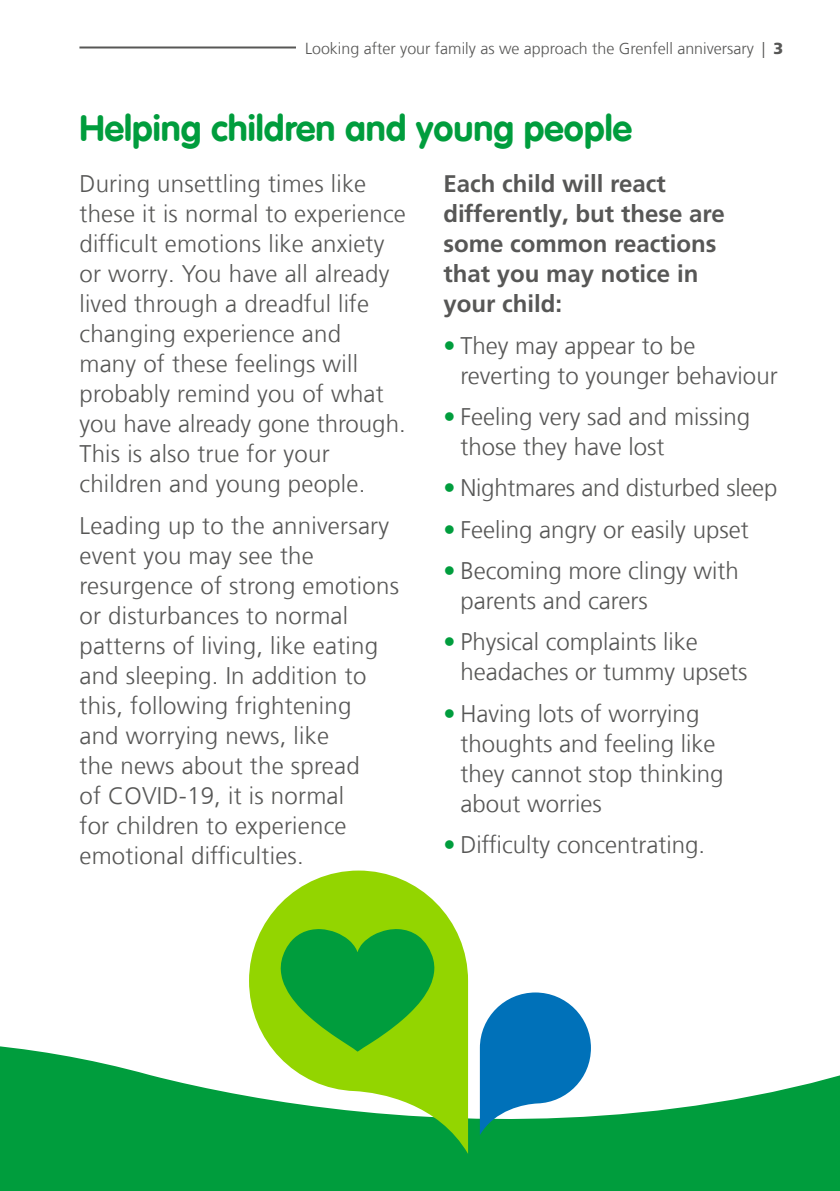
<style>
.page{position:relative;width:840px;height:1191px;background:#fff}
.page>*{position:absolute;margin:0;border:0;box-sizing:border-box;transform-origin:0 0}
.t1{font:700 36px "VAG Rounded LT Com";color:#009d3d}
.t2{font:300 24px/30px "Frutiger LT Com";letter-spacing:.01em;color:#575756}
.t3{font:700 24px/30px "Frutiger LT Com";color:#575756}
.t4{font:300 24px "Frutiger LT Com";letter-spacing:-.01em;color:#575756}
.t5{font:300 16px "Frutiger LT Com";color:#575756}
.s1{font-weight:900}
.s2{font-family:"VAG Rounded LT Com";font-weight:100;color:#009d3d}
</style>
<div class="page">
<hr style="left:79px;top:46px;width:217px;height:2px;background:#575756">
<svg style="left:0;top:979px;width:839px;height:212px;fill:#009d3d"></svg>
<svg style="left:249px;top:870px;width:219px;height:283px;fill:#93d500"></svg>
<svg style="left:280px;top:929px;width:154px;height:122px"></svg>
<svg style="left:479px;top:992px;width:111px;height:143px"></svg>
<p class="t5" style="left:305px;top:38px;width:479px">Looking after your family as we approach the Grenfell anniversary | <span class="s1">3</span></p>
<h1 class="t1" style="left:79px;top:106px;width:553px">Helping children and young people</h1>
<p class="t2" style="left:79px;top:169px;width:328px">During unsettling times like these it is normal to experience difficult emotions like anxiety or worry. You have all already lived through a dreadful life changing experience and<br>many of these feelings will probably remind you of what you have already gone through.<br>This is also true for your children and young people.</p>
<p class="t2" style="left:79px;top:510px;width:321px">Leading up to the anniversary event you may see the resurgence of strong emotions or disturbances to normal patterns of living, like eating and sleeping. In addition to this, following frightening<br>and worrying news, like<br>the news about the spread<br>of COVID-19, it is normal<br>for children to experience emotional difficulties.</p>
<p class="t3" style="left:443px;top:169px;width:283px">Each child will react differently, but these are some common reactions that you may notice in your child:</p>
<p class="t2" style="left:460px;top:330px;width:318px;text-indent:-17px"><span class="s2">•</span> They may appear to be reverting to younger behaviour</p>
<p class="t2" style="left:460px;top:401px;width:291px;text-indent:-17px"><span class="s2">•</span> Feeling very sad and missing those they have lost</p>
<p class="t4" style="left:443px;top:473px;width:335px"><span class="s2">•</span> Nightmares and disturbed sleep</p>
<p class="t2" style="left:443px;top:514px;width:307px"><span class="s2">•</span> Feeling angry or easily upset</p>
<p class="t2" style="left:460px;top:555px;width:280px;text-indent:-17px"><span class="s2">•</span> Becoming more clingy with parents and carers</p>
<p class="t2" style="left:460px;top:627px;width:288px;text-indent:-17px"><span class="s2">•</span> Physical complaints like headaches or tummy upsets</p>
<p class="t2" style="left:460px;top:698px;width:264px;text-indent:-17px"><span class="s2">•</span> Having lots of worrying thoughts and feeling like they cannot stop thinking about worries</p>
<p class="t2" style="left:443px;top:829px;width:263px"><span class="s2">•</span> Difficulty concentrating.</p>
</div>
